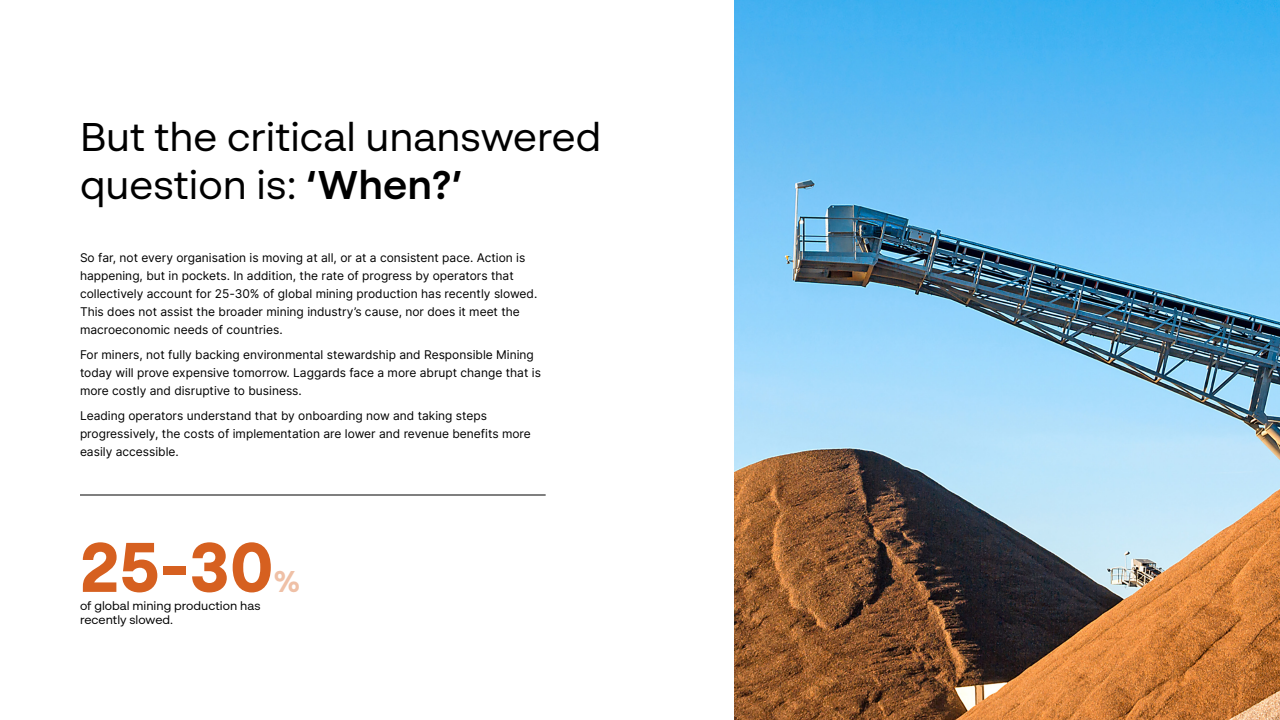
<style>
.page{position:relative;width:1280px;height:720px;background:#fff}
.page>*{position:absolute;margin:0;border:0;box-sizing:border-box;transform-origin:0 0}
.t1{font:700 70px "BR Sonoma";color:#d66020}
.t2{font:40px/48px "BR Sonoma";color:#000}
.t3{font:700 30px "BR Sonoma";color:#efc0a6}
.t4{font:12px/18px "Inter";color:#000}
.t5{font:12px/14px "BR Sonoma";color:#000}
.s1{font-weight:600}
</style>
<div class="page">
<img style="left:734px;top:0;width:546px;height:720px">
<hr style="left:80px;top:495px;width:466px;height:1px;background:#000">
<h2 class="t2" style="left:80px;top:112px;width:523px">But the critical unanswered question is: <span class="s1">‘When?’</span></h2>
<p class="t4" style="left:80px;top:248px;width:459px">So far, not every organisation is moving at all, or at a consistent pace. Action is happening, but in pockets. In addition, the rate of progress by operators that collectively account for 25-30% of global mining production has recently slowed.<br>This does not assist the broader mining industry’s cause, nor does it meet the macroeconomic needs of countries.</p>
<p class="t4" style="left:80px;top:345px;width:462px">For miners, not fully backing environmental stewardship and Responsible Mining today will prove expensive tomorrow. Laggards face a more abrupt change that is more costly and disruptive to business.</p>
<p class="t4" style="left:80px;top:406px;width:452px">Leading operators understand that by onboarding now and taking steps progressively, the costs of implementation are lower and revenue benefits more easily accessible.</p>
<h1 class="t1" style="left:80px;top:524px;width:195px">25-30</h1>
<h3 class="t3" style="left:274px;top:563px;width:28px">%</h3>
<p class="t5" style="left:80px;top:598px;width:182px">of global mining production has recently slowed.</p>
</div>
